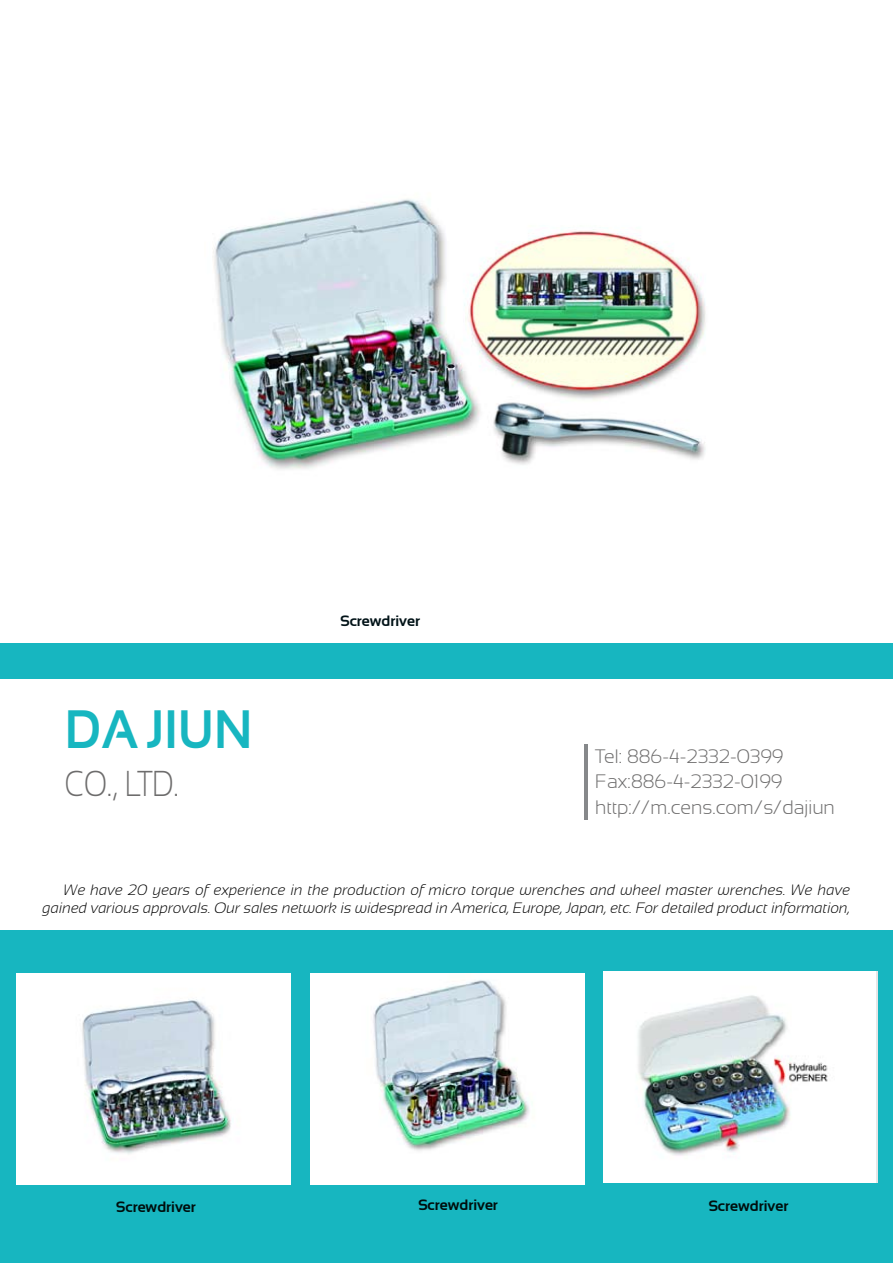
<style>
.page{position:relative;width:893px;height:1263px;background:#fff}
.page>*{position:absolute;margin:0;border:0;box-sizing:border-box;transform-origin:0 0}
.t1{font:700 54px "Sansation";color:#17b6c0;scale:.9 1}
.t2{font:300 36px "Sansation";color:#6d6c6c;scale:.8 1}
.t3{font:300 19.5px/25.5px "Sansation";color:#6d6c6c}
.t4{font:italic 300 15px/18px "Sansation";color:#000;text-align:right}
.t5{font:700 15px "Sansation";color:#000e0d}
.t6{font:700 15px "Sansation";color:#001217}
</style>
<div class="page">
<div style="left:0;top:643px;width:893px;height:620px;background:#17b6c0"></div>
<div style="left:0;top:679px;width:893px;height:251px;background:#fff"></div>
<img style="left:17px;top:973px;width:274px;height:212px">
<img style="left:310px;top:973px;width:274px;height:212px">
<img style="left:604px;top:971px;width:271px;height:211px">
<hr style="left:584px;top:744px;width:3px;height:76px;background:#86888a">
<img style="left:213px;top:199px;width:493px;height:270px">
<h1 class="t1" style="left:65px;top:699px;width:210px">DA JIUN</h1>
<h2 class="t2" style="left:65px;top:763px;width:143px">CO., LTD.</h2>
<p class="t6" style="left:340px;top:613px;width:81px">Screwdriver</p>
<h3 class="t3" style="left:595px;top:743px;width:241px">Tel: 886-4-2332-0399<br>Fax:886-4-2332-0199 http://m.cens.com/s/dajiun</h3>
<p class="t4" style="left:43px;top:881px;width:809px">We have 20 years of experience in the production of micro torque wrenches and wheel master wrenches. We have gained various approvals. Our sales network is widespread in America, Europe, Japan, etc. For detailed product information,</p>
<p class="t5" style="left:116px;top:1199px;width:81px">Screwdriver</p>
<p class="t5" style="left:418px;top:1197px;width:81px">Screwdriver</p>
<p class="t5" style="left:708px;top:1198px;width:81px">Screwdriver</p>
</div>
